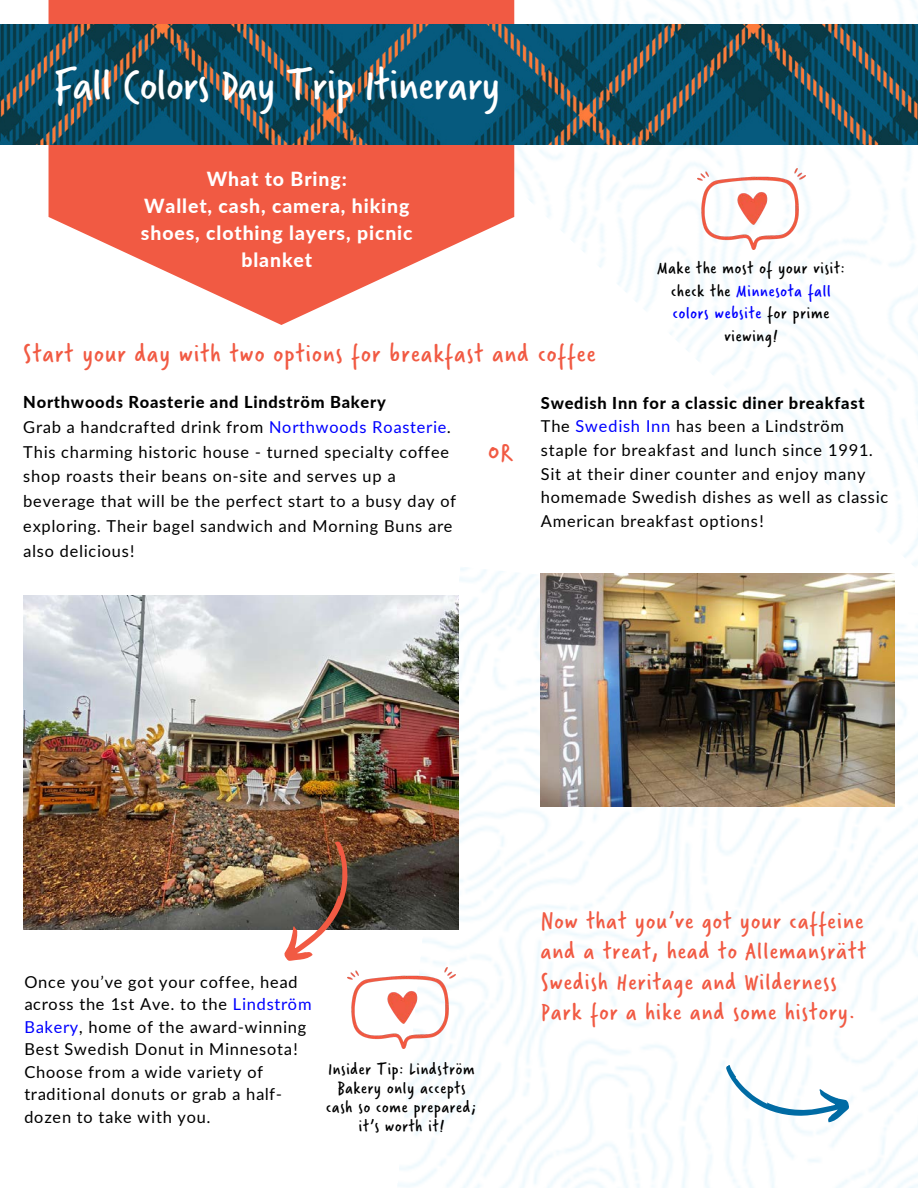
<style>
.page{position:relative;width:918px;height:1188px;background:#fff}
.page>*{position:absolute;margin:0;border:0;box-sizing:border-box;transform-origin:0 0}
.t1{font:46.95px "Verveine";color:#fff}
.t2{font:27px "Verveine";letter-spacing:.045em;color:#f15a43}
.t3{font:25.5px/30.3px "Verveine";letter-spacing:.045em;color:#f15a43}
.t4{font:800 19.5px/27px "Lato";letter-spacing:.045em;color:#fff;text-align:center}
.t5{font:18px/19px "Verveine";letter-spacing:.045em;color:#000;text-align:center}
.t6{font:16.5px/22.5px "Lato";letter-spacing:.045em;color:#000}
.t7{font:800 16.5px "Lato";letter-spacing:.045em;color:#000}
.s1{color:#00f}
</style>
<div class="page">
<img style="left:514px;top:0;width:404px;height:566px">
<svg style="left:49px;top:0;width:465px;height:325px;fill:#f15a43"></svg>
<img style="left:0;top:25px;width:918px;height:120px">
<img style="left:390px;top:567px;width:528px;height:621px">
<img style="left:348px;top:968px;width:108px;height:81px">
<img style="left:23px;top:596px;width:436px;height:334px">
<svg style="left:718px;top:1064px;width:135px;height:66px"></svg>
<img style="left:541px;top:573px;width:353px;height:233px">
<img style="left:697px;top:168px;width:108px;height:81px">
<img style="left:276px;top:840px;width:93px;height:132px">
<p class="t1" style="left:54px;top:53px;width:448px">Fall Colors Day Trip Itinerary</p>
<p class="t4" style="left:207px;top:165px;width:141px">What to Bring:</p>
<p class="t4" style="left:141px;top:192px;width:273px">Wallet, cash, camera, hiking shoes, clothing layers, picnic blanket</p>
<p class="t2" style="left:23px;top:335px;width:574px">Start your day with two options for breakfast and coffee</p>
<p class="t5" style="left:657px;top:257px;width:189px;line-height:22.5px">Make the most of your visit: check the <span class="s1">Minnesota fall colors website</span> for prime viewing!</p>
<p class="t7" style="left:23px;top:390px;width:364px">Northwoods Roasterie and Lindström Bakery</p>
<p class="t6" style="left:23px;top:414px;width:434px;line-height:24.8px">Grab a handcrafted drink from <span class="s1">Northwoods Roasterie</span>.<br>This charming historic house - turned specialty coffee shop roasts their beans on-site and serves up a beverage that will be the perfect start to a busy day of exploring. Their bagel sandwich and Morning Buns are also delicious!</p>
<p class="t2" style="left:488px;top:433px;width:26px">OR</p>
<p class="t7" style="left:541px;top:390px;width:325px">Swedish Inn for a classic diner breakfast</p>
<p class="t6" style="left:541px;top:414px;width:349px;line-height:23.7px">The <span class="s1">Swedish Inn</span> has been a Lindström staple for breakfast and lunch since 1991.<br>Sit at their diner counter and enjoy many homemade Swedish dishes as well as classic American breakfast options!</p>
<p class="t6" style="left:24px;top:971px;width:289px">Once you’ve got your coffee, head across the 1st Ave. to the <span class="s1">Lindström<br>Bakery</span>, home of the award-winning<br>Best Swedish Donut in Minnesota!<br>Choose from a wide variety of traditional donuts or grab a half&shy;dozen to take with you.</p>
<p class="t5" style="left:326px;top:1059px;width:152px">Insider Tip: Lindström<br>Bakery only accepts cash so come prepared; it’s worth it!</p>
<p class="t3" style="left:541px;top:906px;width:327px">Now that you’ve got your caffeine and a treat, head to Allemansrätt<br>Swedish Heritage and Wilderness<br>Park for a hike and some history.</p>
</div>
